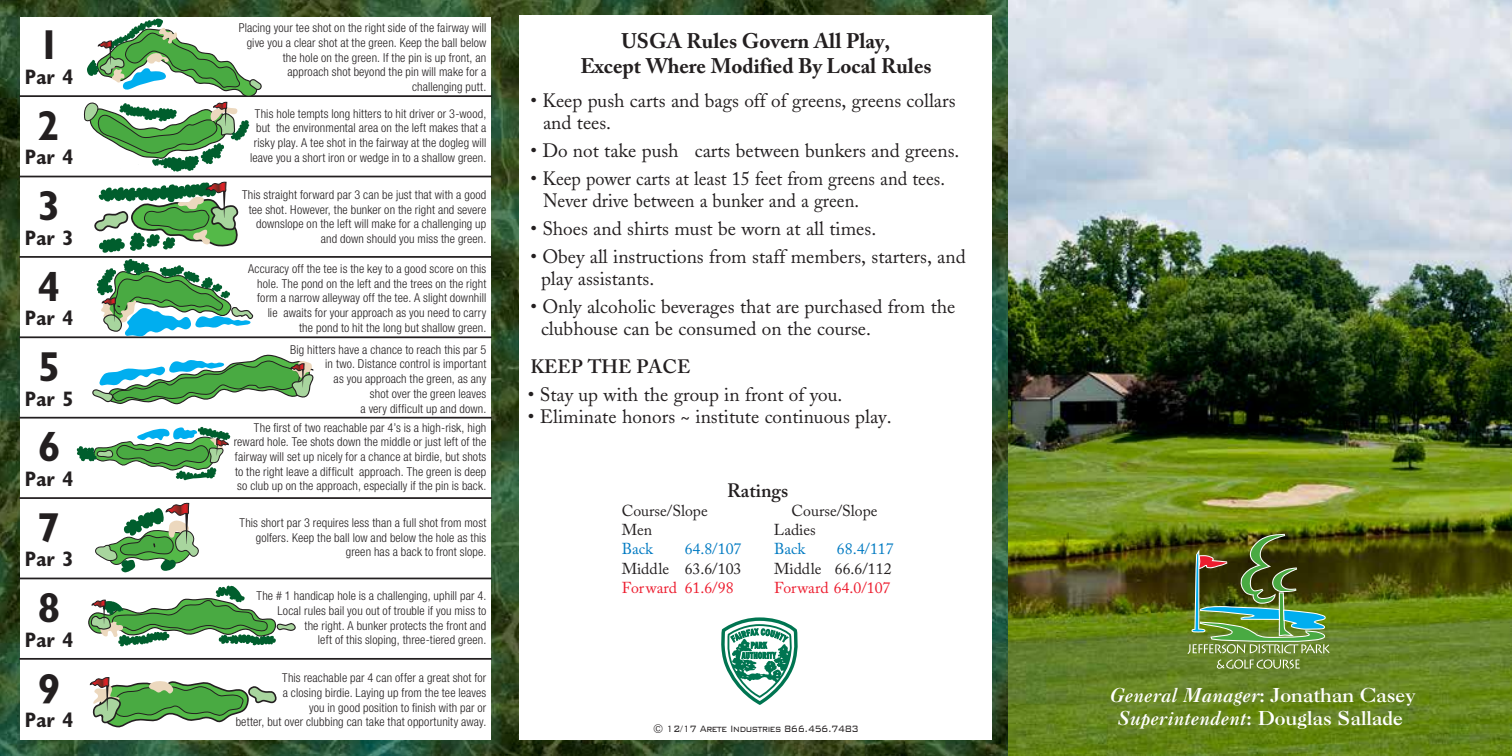
<style>
.page{position:relative;width:1512px;height:756px;background:#fff}
.page>*{position:absolute;margin:0;border:0;box-sizing:border-box;transform-origin:0 0}
.t1{font:700 condensed 42px/80.3px "Gill Sans";color:#231f20;text-align:justify}
.t2{font:700 21px/25.2px "Adobe Caslon Pro";color:#231f20;text-align:center}
.t3{font:700 condensed 21px "Gill Sans";color:#231f20}
.t4{font:19.25px/21.9px "Adobe Caslon";color:#231f20}
.t5{font:19.25px/23.1px "Caslon Three";color:#fff;text-align:center}
.t6{font:600 19.25px "Adobe Caslon";color:#231f20}
.t7{font:600 19.25px "Adobe Caslon Pro";color:#231f20}
.t8{font:15.75px "Adobe Caslon Pro";color:#231f20}
.t9{font:15.75px "Adobe Caslon Pro";color:#ed1c2e}
.t10{font:15.75px "Adobe Caslon Pro";color:#007ac2}
.t11{font:300 condensed 12.25px/14.7px "Helvetica Neue";letter-spacing:.01em;color:#231f20;text-align:right}
.t12{font:300 12.25px "Bank Gothic BT";letter-spacing:-.055em;color:#231f20}
.s1{font-family:"Caslon Three Italic Os F"}
</style>
<div class="page">
<img style="left:0;top:0;width:1512px;height:756px">
<div style="left:520px;top:16px;width:472px;height:724px;background:#fff"></div>
<div style="left:20px;top:17px;width:471px;height:722px;background:#fff"></div>
<hr style="left:19px;top:95px;width:473px;height:2px;background:#231f20">
<hr style="left:19px;top:176px;width:473px;height:1px;background:#231f20">
<hr style="left:19px;top:256px;width:473px;height:2px;background:#231f20">
<hr style="left:19px;top:336px;width:473px;height:2px;background:#231f20">
<hr style="left:19px;top:417px;width:473px;height:2px;background:#231f20">
<hr style="left:19px;top:497px;width:473px;height:2px;background:#231f20">
<hr style="left:19px;top:578px;width:473px;height:1px;background:#231f20">
<hr style="left:19px;top:658px;width:473px;height:2px;background:#231f20">
<img style="left:1187px;top:534px;width:143px;height:135px">
<svg style="left:721px;top:617px;width:77px;height:88px"></svg>
<svg style="left:84px;top:16px;width:178px;height:156px"></svg>
<svg style="left:90px;top:182px;width:225px;height:223px"></svg>
<svg style="left:76px;top:426px;width:155px;height:55px"></svg>
<svg style="left:95px;top:503px;width:104px;height:70px"></svg>
<svg style="left:88px;top:585px;width:208px;height:62px"></svg>
<svg style="left:90px;top:677px;width:187px;height:51px"></svg>
<p class="t11" style="left:239px;top:20px;width:249px">Placing your tee shot on the right side of the fairway will</p>
<p class="t11" style="left:247px;top:35px;width:241px">give you a clear shot at the green. Keep the ball below the hole on the green. If the pin is up front, an approach shot beyond the pin will make for a</p>
<h1 class="t1" style="left:38px;top:5px;width:23px">1<br>2<br>3<br>4<br>5<br>6<br>7<br>8<br>9</h1>
<h4 class="t3" style="left:25px;top:64px;width:50px">Par 4</h4>
<p class="t11" style="left:412px;top:79px;width:76px">challenging putt.</p>
<p class="t11" style="left:254px;top:106px;width:234px;text-align:justify">This hole tempts long hitters to hit driver or 3-wood, but the environmental area on the left makes that a risky play. A tee shot in the fairway at the dogleg will</p>
<p class="t3" style="left:25px;top:145px;width:50px">Par 4</p>
<p class="t11" style="left:250px;top:150px;width:238px">leave you a short iron or wedge in to a shallow green.</p>
<p class="t11" style="left:242px;top:187px;width:246px">This straight forward par 3 can be just that with a good</p>
<p class="t11" style="left:249px;top:202px;width:239px;text-align:center">tee shot. However, the bunker on the right and severe downslope on the left will make for a challenging up</p>
<p class="t3" style="left:25px;top:225px;width:50px">Par 3</p>
<p class="t11" style="left:321px;top:231px;width:167px">and down should you miss the green.</p>
<p class="t11" style="left:257px;top:261px;width:231px;text-align:justify;text-indent:-9px">Accuracy off the tee is the key to a good score on this hole. The pond on the left and the trees on the right form a narrow alleyway off the tee. A slight downhill</p>
<p class="t11" style="left:268px;top:305px;width:220px">lie awaits for your approach as you need to carry</p>
<h4 class="t3" style="left:25px;top:306px;width:50px">Par 4</h4>
<p class="t11" style="left:299px;top:320px;width:189px">the pond to hit the long but shallow green.</p>
<p class="t11" style="left:290px;top:342px;width:198px">Big hitters have a chance to reach this par 5 in two. Distance control is important<br>as you approach the green, as any<br>shot over the green leaves</p>
<h4 class="t3" style="left:25px;top:386px;width:50px">Par 5</h4>
<p class="t11" style="left:361px;top:401px;width:127px">a very diffcult up and down.</p>
<p class="t11" style="left:234px;top:420px;width:254px;text-align:justify;text-indent:20px">The frst of two reachable par 4’s is a high-risk, high reward hole. Tee shots down the middle or just left of the fairway will set up nicely for a chance at birdie, but shots to the right leave a diffcult approach. The green is deep</p>
<h4 class="t3" style="left:25px;top:466px;width:50px">Par 4</h4>
<p class="t11" style="left:237px;top:479px;width:251px">so club up on the approach, especially if the pin is back.</p>
<p class="t11" style="left:240px;top:515px;width:248px">This short par 3 requires less than a full shot from most golfers. Keep the ball low and below the hole as this green has a back to front slope.</p>
<h4 class="t3" style="left:25px;top:547px;width:50px">Par 3</h4>
<p class="t11" style="left:257px;top:588px;width:231px">The # 1 handicap hole is a challenging, uphill par 4.<br>Local rules bail you out of trouble if you miss to<br>the right. A bunker protects the front and</p>
<p class="t3" style="left:25px;top:627px;width:50px">Par 4</p>
<p class="t11" style="left:318px;top:633px;width:170px">left of this sloping, three-tiered green.</p>
<p class="t11" style="left:282px;top:670px;width:206px">This reachable par 4 can offer a great shot for a closing birdie. Laying up from the tee leaves you in good position to fnish with par or</p>
<p class="t3" style="left:25px;top:707px;width:50px">Par 4</p>
<p class="t11" style="left:236px;top:714px;width:252px">better, but over clubbing can take that opportunity away.</p>
<h4 class="t2" style="left:580px;top:28px;width:353px">USGA Rules Govern All Play,<br>Except Where Modified By Local Rules</h4>
<p class="t4" style="left:543px;top:90px;width:414px;text-indent:-13px">• Keep push carts and bags off of greens, greens collars and tees.</p>
<p class="t4" style="left:530px;top:140px;width:431px">• Do not take push carts between bunkers and greens.</p>
<p class="t4" style="left:543px;top:168px;width:403px;text-indent:-13px">• Keep power carts at least 15 feet from greens and tees.<br>Never drive between a bunker and a green.</p>
<p class="t4" style="left:530px;top:218px;width:347px">• Shoes and shirts must be worn at all times.</p>
<p class="t4" style="left:541px;top:246px;width:426px;text-indent:-11px">• Obey all instructions from staff members, starters, and play assistants.</p>
<p class="t4" style="left:541px;top:296px;width:416px;text-indent:-11px">• Only alcoholic beverages that are purchased from the clubhouse can be consumed on the course.</p>
<h4 class="t6" style="left:530px;top:355px;width:161px">KEEP THE PACE</h4>
<p class="t4" style="left:528px;top:384px;width:316px">• Stay up with the group in front of you.</p>
<p class="t4" style="left:528px;top:406px;width:365px">• Eliminate honors ~ institute continuous play.</p>
<h4 class="t7" style="left:727px;top:479px;width:63px">Ratings</h4>
<p class="t8" style="left:622px;top:501px;width:88px">Course/Slope</p>
<p class="t8" style="left:792px;top:501px;width:88px">Course/Slope</p>
<p class="t8" style="left:622px;top:521px;width:32px">Men</p>
<p class="t8" style="left:774px;top:521px;width:43px">Ladies</p>
<p class="t10" style="left:622px;top:540px;width:33px">Back</p>
<p class="t10" style="left:685px;top:540px;width:58px">64.8/107</p>
<p class="t10" style="left:774px;top:540px;width:33px">Back</p>
<p class="t10" style="left:837px;top:540px;width:58px">68.4/117</p>
<p class="t8" style="left:622px;top:559px;width:121px">Middle 63.6/103</p>
<p class="t8" style="left:774px;top:559px;width:119px">Middle 66.6/112</p>
<p class="t9" style="left:622px;top:578px;width:113px">Forward 61.6/98</p>
<p class="t9" style="left:774px;top:578px;width:118px">Forward 64.0/107</p>
<p class="t12" style="left:653px;top:722px;width:207px">© 12/17 Arete Industries 866.456.7483</p>
<p class="t5" style="left:1110px;top:683px;width:307px"><span class="s1">General Manager</span>: Jonathan Casey<br><span class="s1">Superintendent</span>: Douglas Sallade</p>
</div>
